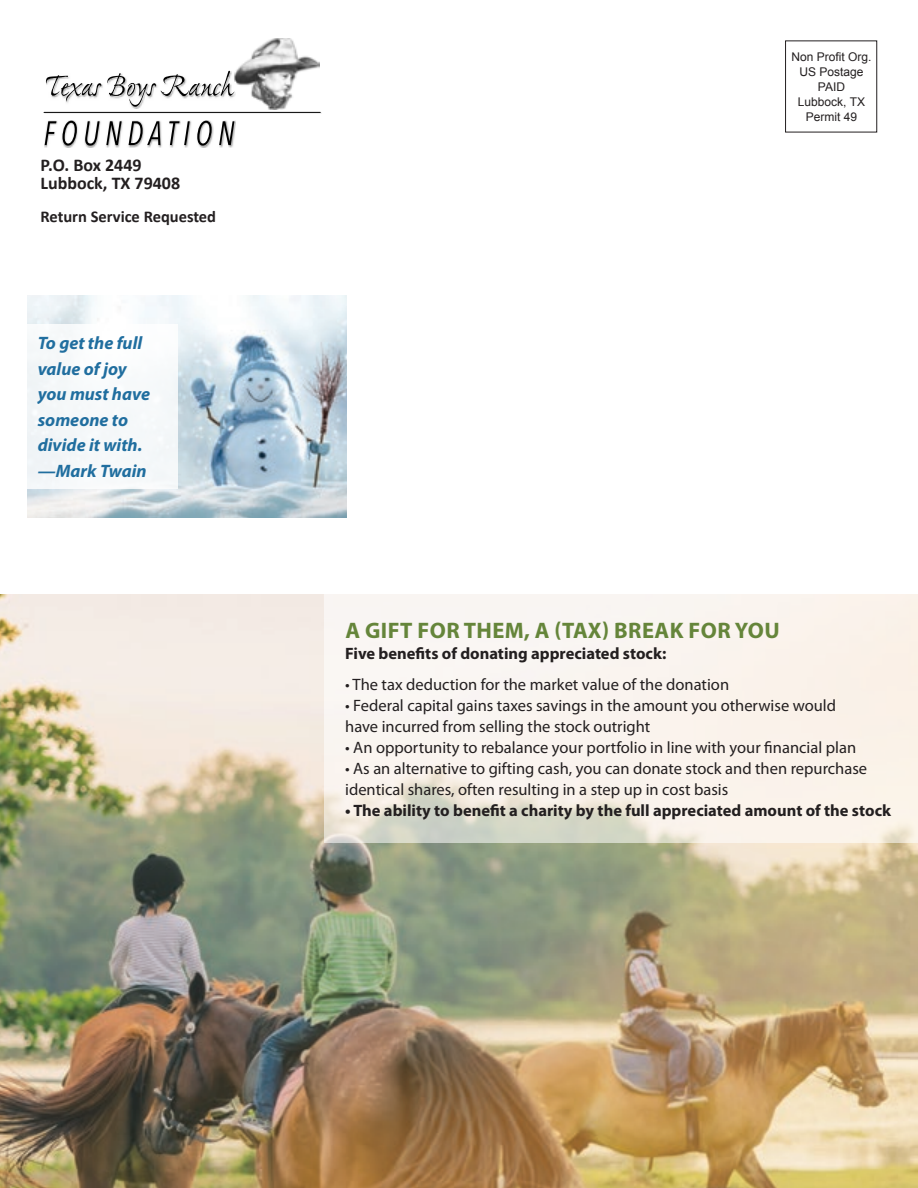
<style>
.page{position:relative;width:918px;height:1188px;background:#fff}
.page>*{position:absolute;margin:0;border:0;box-sizing:border-box;transform-origin:0 0}
.t1{font:700 22.5px "Myriad Pro";letter-spacing:.02em;color:#65853a}
.t2{font:italic 700 18px/25.5px "Myriad Pro";color:#206e9f}
.t3{font:700 18px/18px "Calibri";color:#231f20}
.t4{font:16.5px/21px "Myriad Pro";color:#231f20}
.t5{font:700 16.5px "Myriad Pro";color:#231f20}
.t6{font:700 16.5px "Calibri";color:#231f20}
.t7{font:12px/15px "Arial";color:#231f20;text-align:center}
</style>
<div class="page">
<img style="left:0;top:594px;width:918px;height:594px">
<svg style="left:324px;top:594px;width:594px;height:248px;fill:#faf3ed"></svg>
<div style="left:785px;top:40px;width:92px;height:92px;border:1px solid #231f20"></div>
<img style="left:236px;top:39px;width:84px;height:71px">
<img style="left:66px;top:72px;width:170px;height:36px">
<svg style="left:46px;top:75px;width:55px;height:27px"></svg>
<svg style="left:107px;top:71px;width:127px;height:36px"></svg>
<img style="left:45px;top:121px;width:191px;height:26px">
<svg style="left:45px;top:121px;width:12px;height:24px"></svg>
<svg style="left:63px;top:121px;width:14px;height:25px"></svg>
<svg style="left:85px;top:121px;width:15px;height:25px"></svg>
<svg style="left:106px;top:121px;width:16px;height:24px"></svg>
<svg style="left:129px;top:121px;width:31px;height:24px"></svg>
<svg style="left:169px;top:121px;width:21px;height:24px"></svg>
<svg style="left:197px;top:121px;width:15px;height:25px"></svg>
<svg style="left:219px;top:121px;width:15px;height:24px"></svg>
<img style="left:45px;top:112px;width:277px;height:2px">
<hr style="left:44px;top:112px;width:276px;height:1px;background:#000">
<img style="left:27px;top:296px;width:320px;height:221px">
<div style="left:27px;top:325px;width:150px;height:164px;background:#f5f8fa"></div>
<p class="t3" style="left:40px;top:156px;width:141px">P.O. Box 2449<br>Lubbock, TX 79408</p>
<p class="t6" style="left:40px;top:206px;width:177px">Return Service Requested</p>
<p class="t2" style="left:38px;top:330px;width:114px">To get the full value of joy you must have someone to divide it with. —Mark Twain</p>
<p class="t7" style="left:792px;top:50px;width:82px">Non Profit Org.<br>US Postage<br>PAID<br>Lubbock, TX<br>Permit 49</p>
<h1 class="t1" style="left:345px;top:615px;width:436px">A GIFT FOR THEM, A (TAX) BREAK FOR YOU</h1>
<p class="t5" style="left:345px;top:642px;width:323px">Five benefits of donating appreciated stock:</p>
<p class="t4" style="left:345px;top:674px;width:385px">• The tax deduction for the market value of the donation</p>
<p class="t4" style="left:345px;top:695px;width:492px">• Federal capital gains taxes savings in the amount you otherwise would have incurred from selling the stock outright</p>
<p class="t4" style="left:345px;top:737px;width:512px">• An opportunity to rebalance your portfolio in line with your financial plan</p>
<p class="t4" style="left:345px;top:758px;width:524px">• As an alternative to gifting cash, you can donate stock and then repurchase identical shares, often resulting in a step up in cost basis</p>
<p class="t5" style="left:345px;top:800px;width:547px">• The ability to benefit a charity by the full appreciated amount of the stock</p>
</div>
